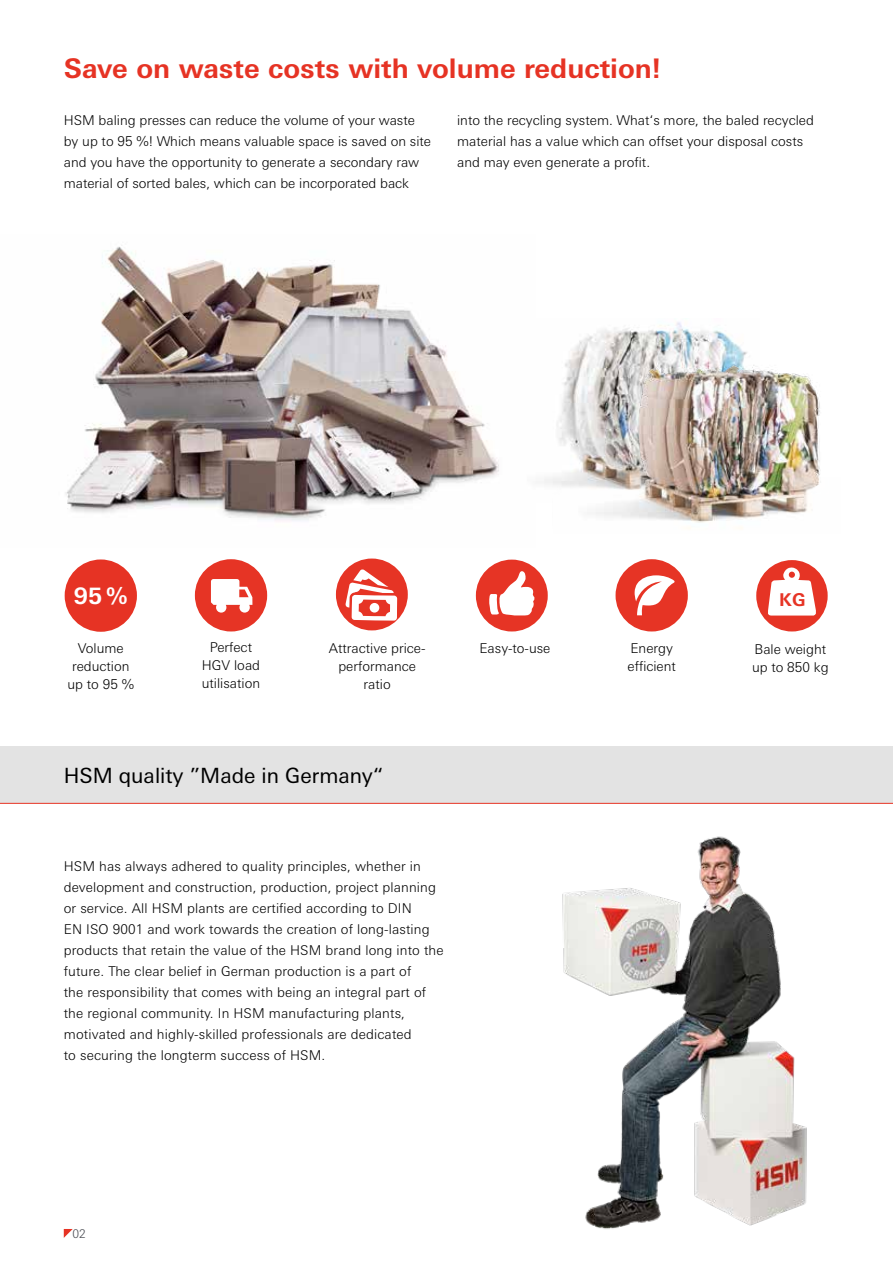
<style>
.page{position:relative;width:893px;height:1263px;background:#fff}
.page>*{position:absolute;margin:0;border:0;box-sizing:border-box;transform-origin:0 0}
.t1{font:700 27px "Univers Next W1 G";color:#e63324}
.t2{font:700 22.65px "Univers Next W1 G";color:#fff}
.t3{font:21px "Univers Next W1 G";color:#000}
.t4{font:700 17.7px "Univers Next W1 G";color:#e63425}
.t5{font:300 13.5px/21px "Univers Next W1 G";letter-spacing:.01em;color:#000}
.t6{font:300 12px "Univers Next W1 G";color:#494b52}
.s1{font-size:13.5px;color:#fff}
</style>
<div class="page">
<svg style="left:64px;top:1229px;width:9px;height:9px"></svg>
<img style="left:65px;top:245px;width:434px;height:276px">
<img style="left:571px;top:322px;width:176px;height:36px">
<img style="left:544px;top:358px;width:276px;height:171px">
<div style="left:65px;top:559px;width:72px;height:73px;background:#e63324;border-radius:50%"></div>
<div style="left:336px;top:558px;width:72px;height:72px;background:#e63425;border-radius:50%"></div>
<svg style="left:345px;top:569px;width:52px;height:52px"></svg>
<div style="left:370px;top:603px;width:9px;height:10px;background:#fff;border-radius:50%"></div>
<div style="left:195px;top:559px;width:72px;height:72px;background:#e63425;border-radius:50%"></div>
<svg style="left:211px;top:579px;width:41px;height:34px"></svg>
<div style="left:476px;top:560px;width:72px;height:71px;background:#e63425;border-radius:50%"></div>
<svg style="left:489px;top:571px;width:45px;height:44px"></svg>
<div style="left:616px;top:559px;width:72px;height:72px;background:#e63425;border-radius:50%"></div>
<svg style="left:634px;top:575px;width:41px;height:40px"></svg>
<div style="left:756px;top:560px;width:72px;height:71px;background:#e63425;border-radius:50%"></div>
<svg style="left:768px;top:567px;width:48px;height:48px"></svg>
<div style="left:0;top:746px;width:893px;height:57px;background:#e3e3e3"></div>
<hr style="left:0;top:803px;width:893px;height:1px;background:#e63324">
<img style="left:562px;top:836px;width:245px;height:393px">
<h1 class="t1" style="left:64px;top:52px;width:599px">Save on waste costs with volume reduction!</h1>
<p class="t5" style="left:64px;top:110px;width:369px">HSM baling presses can reduce the volume of your waste by up to 95 %! Which means valuable space is saved on site and you have the opportunity to generate a secondary raw material of sorted bales, which can be incorporated back</p>
<p class="t5" style="left:457px;top:110px;width:358px">into the recycling system. What‘s more, the baled recycled material has a value which can offset your disposal costs and may even generate a profit.</p>
<h2 class="t2" style="left:74px;top:582px;width:55px">95%</h2>
<h3 class="t4" style="left:779px;top:589px;width:28px">KG</h3>
<p class="t5" style="left:202px;top:638px;width:60px;line-height:18px;text-align:center">Perfect<br>HGV load utilisation</p>
<p class="t5" style="left:479px;top:637px;width:72px">Easy-to-use</p>
<p class="t5" style="left:627px;top:639px;width:50px;line-height:18px">Energy efficient</p>
<p class="t5" style="left:752px;top:640px;width:78px;line-height:18px">Bale weight up to 850 kg</p>
<p class="t5" style="left:68px;top:639px;width:68px;line-height:18px;text-align:center">Volume reduction up to 95 %</p>
<p class="t5" style="left:329px;top:639px;width:98px;line-height:18px;text-align:center">Attractive price&shy;performance ratio</p>
<h3 class="t3" style="left:64px;top:763px;width:321px">HSM quality ”Made in Germany“</h3>
<p class="t5" style="left:64px;top:856px;width:381px">HSM has always adhered to quality principles, whether in development and construction, production, project planning or service. All HSM plants are certified according to DIN<br>EN ISO 9001 and work towards the creation of long-lasting products that retain the value of the HSM brand long into the future. The clear belief in German production is a part of<br>the responsibility that comes with being an integral part of the regional community. In HSM manufacturing plants, motivated and highly-skilled professionals are dedicated<br>to securing the longterm success of HSM.</p>
<p class="t6" style="left:72px;top:1227px;width:18px">0 2<span class="s1">2</span></p>
</div>
